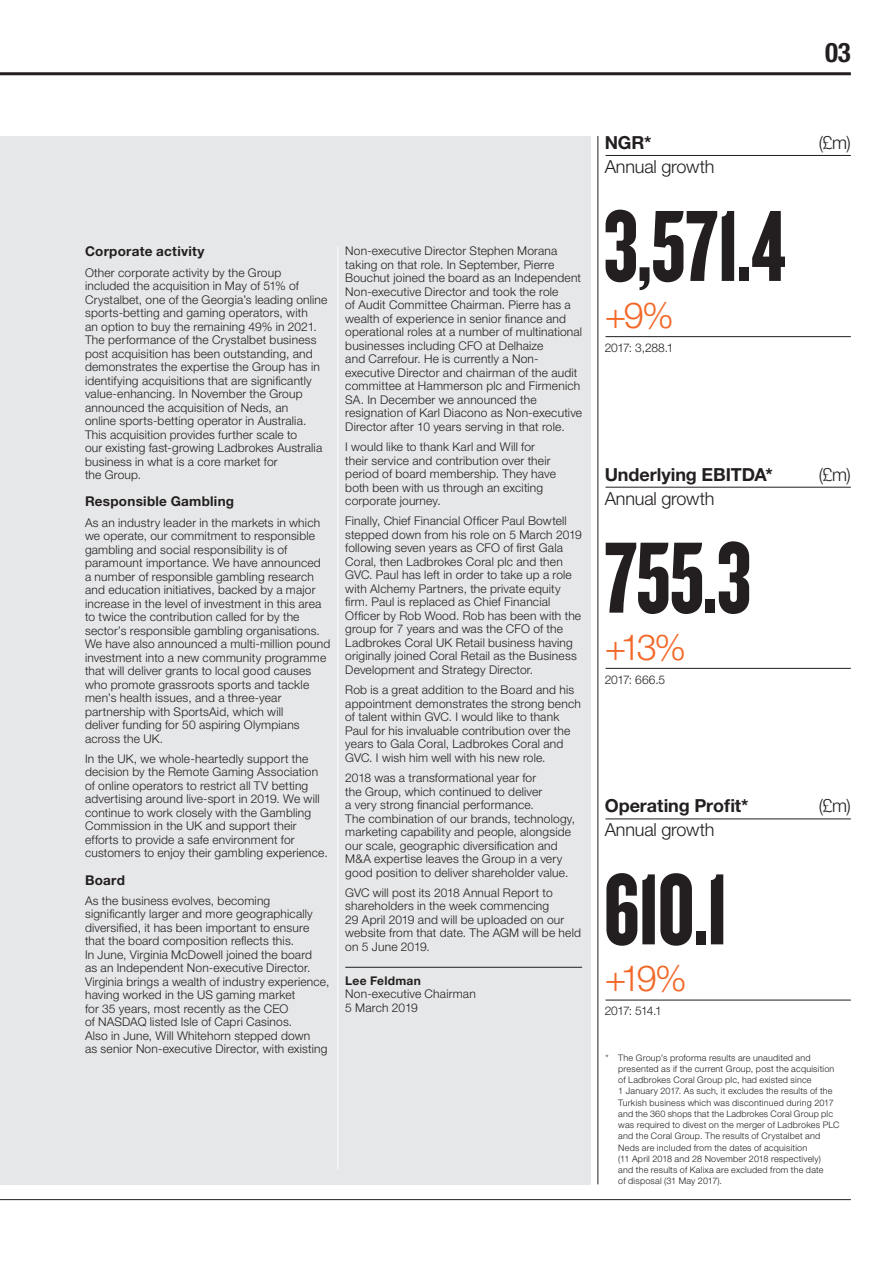
<style>
.page{position:relative;width:893px;height:1263px;background:#fff}
.page>*{position:absolute;margin:0;border:0;box-sizing:border-box;transform-origin:0 0}
.t1{font:105px "Knockout HTF68 Full Featherwt";letter-spacing:-.02em;color:#231f20}
.t2{font:300 36px "Helvetica Neue LT Std";color:#f26829}
.t3{font:700 condensed 27px "Helvetica Neue LT Std";color:#231f20}
.t4{font:300 18px "Helvetica Neue LT Std";letter-spacing:-.01em;color:#231f20}
.t5{font:700 18px "Helvetica Neue LT Std";letter-spacing:-.005em;color:#231f20}
.t6{font:700 13.5px "Helvetica Neue LT Std";letter-spacing:.02em;color:#231f20}
.t7{font:300 12px/13.5px "Helvetica Neue LT Std";letter-spacing:.015em;color:#231f20}
.t8{font:700 12px "Helvetica Neue LT Std";letter-spacing:.025em;color:#231f20}
.t9{font:300 9px/11.2px "Helvetica Neue LT Std";letter-spacing:.025em;color:#231f20}
</style>
<div class="page">
<div style="left:0;top:136px;width:590px;height:1048px;background:#e6e7e8"></div>
<hr style="left:337px;top:247px;width:1px;height:922px;background:#fff">
<hr style="left:345px;top:967px;width:237px;height:1px;background:#231f20">
<hr style="left:597px;top:136px;width:1px;height:1048px;background:#231f20">
<hr style="left:605px;top:155px;width:245px;height:1px;background:#231f20">
<hr style="left:605px;top:336px;width:245px;height:1px;background:#231f20">
<hr style="left:605px;top:818px;width:245px;height:1px;background:#231f20">
<hr style="left:605px;top:1000px;width:245px;height:1px;background:#231f20">
<hr style="left:605px;top:487px;width:245px;height:1px;background:#231f20">
<hr style="left:605px;top:668px;width:245px;height:1px;background:#231f20">
<hr style="left:0;top:1199px;width:850px;height:1px;background:#231f20">
<hr style="left:0;top:72px;width:850px;height:3px;background:#231f20">
<h3 class="t3" style="left:825px;top:42px;width:27px">03</h3>
<p class="t6" style="left:85px;top:247px;width:121px">Corporate activity</p>
<p class="t7" style="left:85px;top:267px;width:244px">Other corporate activity by the Group included the acquisition in May of 51% of Crystalbet, one of the Georgia’s leading online sports-betting and gaming operators, with<br>an option to buy the remaining 49% in 2021.<br>The performance of the Crystalbet business post acquisition has been outstanding, and demonstrates the expertise the Group has in identifying acquisitions that are significantly value-enhancing. In November the Group announced the acquisition of Neds, an<br>online sports-betting operator in Australia.<br>This acquisition provides further scale to<br>our existing fast-growing Ladbrokes Australia business in what is a core market for<br>the Group.</p>
<p class="t6" style="left:85px;top:496px;width:151px">Responsible Gambling</p>
<p class="t7" style="left:85px;top:517px;width:247px">As an industry leader in the markets in which we operate, our commitment to responsible gambling and social responsibility is of paramount importance. We have announced<br>a number of responsible gambling research and education initiatives, backed by a major increase in the level of investment in this area to twice the contribution called for by the sector’s responsible gambling organisations.<br>We have also announced a multi-million pound investment into a new community programme that will deliver grants to local good causes who promote grassroots sports and tackle men’s health issues, and a three-year partnership with SportsAid, which will<br>deliver funding for 50 aspiring Olympians across the UK.</p>
<p class="t7" style="left:85px;top:753px;width:244px">In the UK, we whole-heartedly support the decision by the Remote Gaming Association of online operators to restrict all TV betting advertising around live-sport in 2019. We will continue to work closely with the Gambling Commission in the UK and support their efforts to provide a safe environment for customers to enjoy their gambling experience.</p>
<p class="t6" style="left:85px;top:875px;width:41px">Board</p>
<p class="t7" style="left:85px;top:895px;width:246px">As the business evolves, becoming significantly larger and more geographically diversified, it has been important to ensure that the board composition reflects this.<br>In June, Virginia McDowell joined the board<br>as an Independent Non-executive Director.<br>Virginia brings a wealth of industry experience, having worked in the US gaming market<br>for 35 years, most recently as the CEO<br>of NASDAQ listed Isle of Capri Casinos.<br>Also in June, Will Whitehorn stepped down<br>as senior Non-executive Director, with existing</p>
<p class="t7" style="left:345px;top:245px;width:238px">Non-executive Director Stephen Morana taking on that role. In September, Pierre Bouchut joined the board as an Independent Non-executive Director and took the role<br>of Audit Committee Chairman. Pierre has a wealth of experience in senior finance and operational roles at a number of multinational businesses including CFO at Delhaize<br>and Carrefour. He is currently a Non&shy;executive Director and chairman of the audit committee at Hammerson plc and Firmenich SA. In December we announced the resignation of Karl Diacono as Non-executive Director after 10 years serving in that role.</p>
<p class="t7" style="left:345px;top:441px;width:212px">I would like to thank Karl and Will for their service and contribution over their period of board membership. They have both been with us through an exciting corporate journey.</p>
<p class="t7" style="left:345px;top:515px;width:238px">Finally, Chief Financial Officer Paul Bowtell stepped down from his role on 5 March 2019 following seven years as CFO of first Gala Coral, then Ladbrokes Coral plc and then GVC. Paul has left in order to take up a role with Alchemy Partners, the private equity firm. Paul is replaced as Chief Financial Officer by Rob Wood. Rob has been with the group for 7 years and was the CFO of the Ladbrokes Coral UK Retail business having originally joined Coral Retail as the Business Development and Strategy Director.</p>
<p class="t7" style="left:345px;top:684px;width:237px">Rob is a great addition to the Board and his appointment demonstrates the strong bench of talent within GVC. I would like to thank Paul for his invaluable contribution over the years to Gala Coral, Ladbrokes Coral and GVC. I wish him well with his new role.</p>
<p class="t7" style="left:345px;top:772px;width:231px">2018 was a transformational year for<br>the Group, which continued to deliver<br>a very strong financial performance.<br>The combination of our brands, technology, marketing capability and people, alongside our scale, geographic diversification and M&amp;A expertise leaves the Group in a very good position to deliver shareholder value.</p>
<p class="t7" style="left:345px;top:887px;width:237px">GVC will post its 2018 Annual Report to shareholders in the week commencing<br>29 April 2019 and will be uploaded on our website from that date. The AGM will be held on 5 June 2019.</p>
<p class="t8" style="left:345px;top:976px;width:77px">Lee Feldman</p>
<p class="t7" style="left:345px;top:988px;width:132px">Non-executive Chairman<br>5 March 2019</p>
<h3 class="t5" style="left:604px;top:136px;width:48px">NGR*</h3>
<h3 class="t4" style="left:818px;top:136px;width:34px">(£m)</h3>
<h3 class="t4" style="left:604px;top:160px;width:111px">Annual growth</h3>
<h1 class="t1" style="left:603px;top:183px;width:184px">3,571.4</h1>
<h2 class="t2" style="left:604px;top:302px;width:71px">+9%</h2>
<p class="t7" style="left:604px;top:342px;width:70px">2017: 3,288.1</p>
<h3 class="t5" style="left:604px;top:468px;width:170px">Underlying EBITDA*</h3>
<h3 class="t4" style="left:818px;top:468px;width:34px">(£m)</h3>
<h3 class="t4" style="left:604px;top:492px;width:111px">Annual growth</h3>
<h1 class="t1" style="left:603px;top:515px;width:150px">755.3</h1>
<h2 class="t2" style="left:604px;top:634px;width:83px">+13%</h2>
<p class="t7" style="left:604px;top:674px;width:62px">2017: 666.5</p>
<h3 class="t5" style="left:604px;top:799px;width:145px">Operating Profit*</h3>
<h3 class="t4" style="left:818px;top:799px;width:34px">(£m)</h3>
<h3 class="t4" style="left:604px;top:823px;width:111px">Annual growth</h3>
<h1 class="t1" style="left:603px;top:847px;width:127px">610.1</h1>
<h2 class="t2" style="left:604px;top:965px;width:84px">+19%</h2>
<p class="t7" style="left:604px;top:1005px;width:59px">2017: 514.1</p>
<p class="t9" style="left:618px;top:1052px;width:223px;text-indent:-13px">* The Group’s proforma results are unaudited and presented as if the current Group, post the acquisition of Ladbrokes Coral Group plc, had existed since<br>1 January 2017. As such, it excludes the results of the Turkish business which was discontinued during 2017 and the 360 shops that the Ladbrokes Coral Group plc was required to divest on the merger of Ladbrokes PLC and the Coral Group. The results of Crystalbet and Neds are included from the dates of acquisition<br>(11 April 2018 and 28 November 2018 respectively)<br>and the results of Kalixa are excluded from the date<br>of disposal (31 May 2017).</p>
</div>
